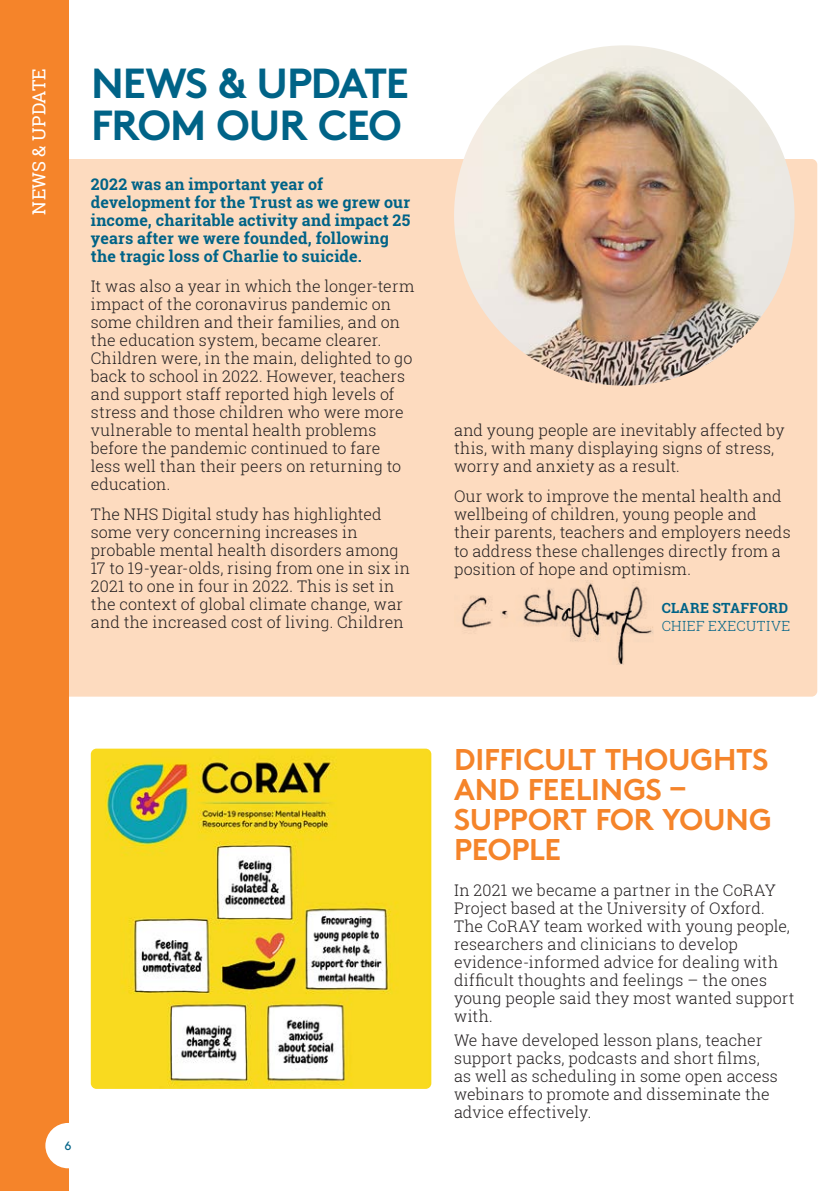
<style>
.page{position:relative;width:840px;height:1191px;background:#fff}
.page>*{position:absolute;margin:0;border:0;box-sizing:border-box;transform-origin:0 0}
.Support_Heading_01_T{font:700 42px/42px "Brown";letter-spacing:-.03em;color:#006387}
.Heading_02_Orange{font:700 30px/30px "Brown";letter-spacing:-.005em;color:#f5842a}
.SidebarTitle_Rev{font:18px "Roboto Slab";letter-spacing:.005em;color:#fff}
.Bodycopy_Pos{font:300 16px/18px "Roboto Slab";letter-spacing:.01em;color:#231f20}
.Bodycopy_Pos-2{font:700 16px/18px "Roboto Slab";letter-spacing:.01em;color:#006387}
.AuthorSignoff_Teal{font:300 14px/18px "Roboto Slab";letter-spacing:.035em;color:#006387}
.t1{font:12px "Brown";color:#006387}
.s1{font-weight:700}
</style>
<div class="page">
<div style="left:0;top:159px;width:816px;height:537px;background:#fddbbf;border-radius:6px"></div>
<img style="left:454px;top:45px;width:340px;height:341px;border-radius:170px">
<div style="left:0;top:0;width:68px;height:1191px;background:#f5842a"></div>
<div style="left:45px;top:1123px;width:46px;height:45px;background:#fff;border-radius:50%"></div>
<img style="left:91px;top:748px;width:340px;height:341px">
<img style="left:461px;top:580px;width:191px;height:84px">
<p class="SidebarTitle_Rev" style="left:26px;top:214px;width:148px;rotate:-90deg">NEWS &amp; UPDATE</p>
<p class="Support_Heading_01_T" style="left:91px;top:58px;width:319px">NEWS &amp; UPDATE<br>FROM OUR CEO</p>
<p class="Bodycopy_Pos-2" style="left:91px;top:175px;width:321px">2022 was an important year of development for the Trust as we grew our income, charitable activity and impact 25 years after we were founded, following the tragic loss of Charlie to suicide.</p>
<p class="Bodycopy_Pos" style="left:91px;top:276px;width:325px">It was also a year in which the longer-term impact of the coronavirus pandemic on some children and their families, and on the education system, became clearer.<br>Children were, in the main, delighted to go back to school in 2022. However, teachers and support staff reported high levels of stress and those children who were more vulnerable to mental health problems before the pandemic continued to fare<br>less well than their peers on returning to education.</p>
<p class="Bodycopy_Pos" style="left:91px;top:504px;width:321px">The NHS Digital study has highlighted some very concerning increases in probable mental health disorders among 17 to 19-year-olds, rising from one in six in 2021 to one in four in 2022. This is set in the context of global climate change, war and the increased cost of living. Children</p>
<p class="Bodycopy_Pos" style="left:454px;top:421px;width:332px">and young people are inevitably affected by this, with many displaying signs of stress, worry and anxiety as a result.</p>
<p class="Bodycopy_Pos" style="left:454px;top:487px;width:338px">Our work to improve the mental health and wellbeing of children, young people and their parents, teachers and employers needs to address these challenges directly from a position of hope and optimism.</p>
<p class="AuthorSignoff_Teal" style="left:661px;top:599px;width:130px"><span class="s1">CLARE STAFFORD<br></span>CHIEF EXECUTIVE</p>
<p class="t1" style="left:65px;top:1136px;width:9px">6</p>
<p class="Heading_02_Orange" style="left:454px;top:741px;width:319px">DIFFICULT THOUGHTS<br>AND FEELINGS –<br>SUPPORT FOR YOUNG<br>PEOPLE</p>
<p class="Bodycopy_Pos" style="left:454px;top:880px;width:342px">In 2021 we became a partner in the CoRAY Project based at the University of Oxford.<br>The CoRAY team worked with young people, researchers and clinicians to develop evidence-informed advice for dealing with difficult thoughts and feelings – the ones young people said they most wanted support with.</p>
<p class="Bodycopy_Pos" style="left:454px;top:1030px;width:325px">We have developed lesson plans, teacher support packs, podcasts and short films, as well as scheduling in some open access webinars to promote and disseminate the advice effectively.</p>
</div>
